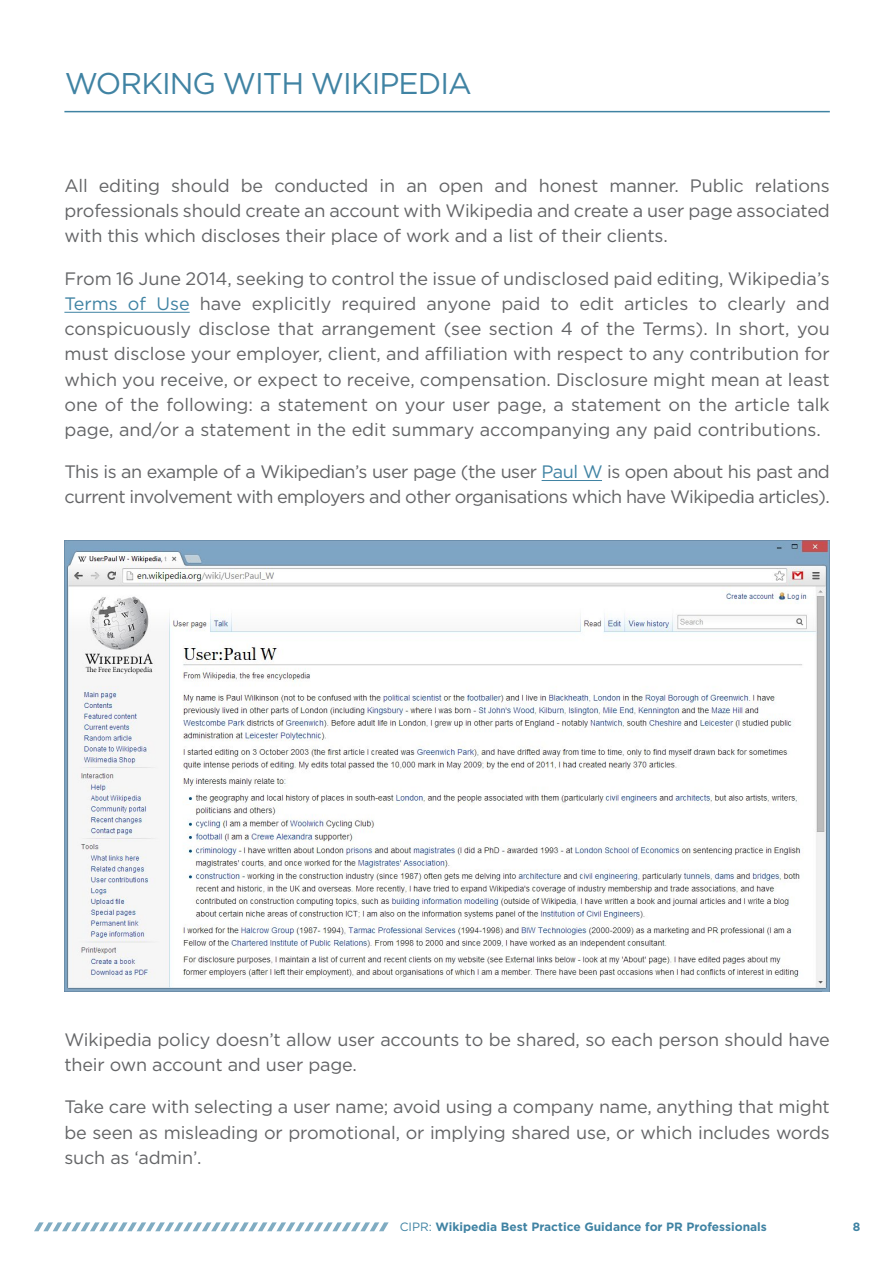
<style>
.page{position:relative;width:893px;height:1263px;background:#fff}
.page>*{position:absolute;margin:0;border:0;box-sizing:border-box;transform-origin:0 0}
.t1{font:30px "Gotham Pro";letter-spacing:-.03em;color:#4083a3}
.t2{font:18px/25.2px "Gotham Pro";letter-spacing:-.01em;color:#636466;text-align:justify}
.t3{font:18px/25.2px "Gotham Pro";letter-spacing:-.03em;color:#636466}
.t4{font:700 12px "Gotham Pro";color:#4083a3}
.s1{color:#4083a3}
.s2{font-weight:400}
</style>
<div class="page">
<hr style="left:64px;top:111px;width:766px;height:1px;background:#4083a3">
<hr style="left:64px;top:312px;width:126px;height:1px;background:#4083a3">
<hr style="left:542px;top:480px;width:60px;height:1px;background:#4083a3">
<img style="left:64px;top:540px;width:765px;height:451px">
<svg style="left:34px;top:1222px;width:355px;height:9px"></svg>
<h1 class="t1" style="left:65px;top:67px;width:409px">WORKING WITH WIKIPEDIA</h1>
<p class="t2" style="left:64px;top:173px;width:767px">All editing should be conducted in an open and honest manner. Public relations professionals should create an account with Wikipedia and create a user page associated with this which discloses their place of work and a list of their clients.</p>
<p class="t2" style="left:64px;top:266px;width:767px">From 16 June 2014, seeking to control the issue of undisclosed paid editing, Wikipedia’s <span class="s1">Terms of Use</span> have explicitly required anyone paid to edit articles to clearly and conspicuously disclose that arrangement (see section 4 of the Terms). In short, you must disclose your employer, client, and affiliation with respect to any contribution for which you receive, or expect to receive, compensation. Disclosure might mean at least one of the following: a statement on your user page, a statement on the article talk page, and/or a statement in the edit summary accompanying any paid contributions.</p>
<p class="t3" style="left:64px;top:459px;width:767px">This is an example of a Wikipedian’s user page (the user <span class="s1">Paul W</span> is open about his past and current involvement with employers and other organisations which have Wikipedia articles).</p>
<p class="t2" style="left:64px;top:1027px;width:767px">Wikipedia policy doesn’t allow user accounts to be shared, so each person should have their own account and user page.</p>
<p class="t2" style="left:64px;top:1094px;width:767px">Take care with selecting a user name; avoid using a company name, anything that might be seen as misleading or promotional, or implying shared use, or which includes words such as ‘admin’.</p>
<p class="t4" style="left:400px;top:1220px;width:369px"><span class="s2">CIPR:</span> Wikipedia Best Practice Guidance for PR Professionals</p>
<p class="t4" style="left:853px;top:1220px;width:9px">8</p>
</div>
